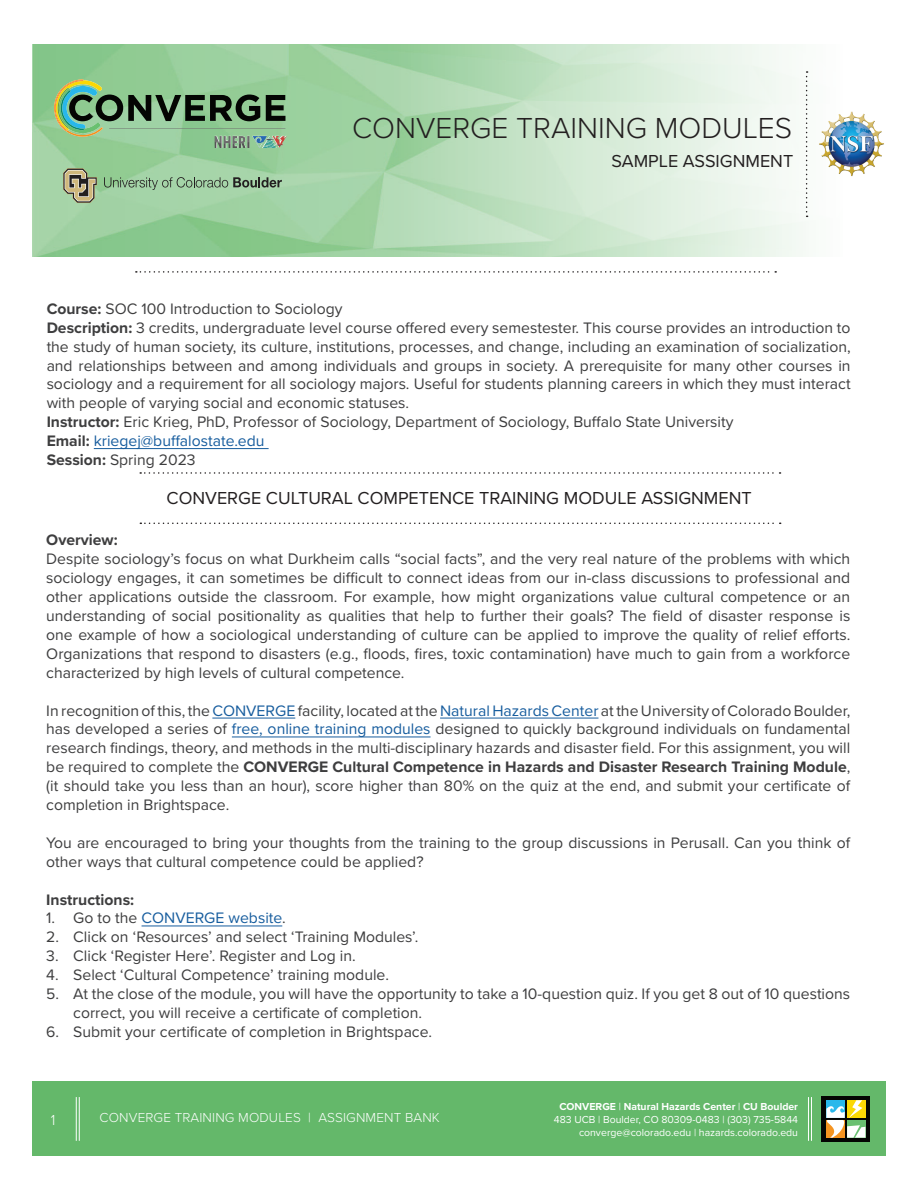
<style>
.page{position:relative;width:918px;height:1188px;background:#fff}
.page>*{position:absolute;margin:0;border:0;box-sizing:border-box;transform-origin:0 0}
.t1{font:300 30px "Proxima Nova";color:#231f20}
.t2{font:18px "Proxima Nova";color:#231f20}
.t3{font:15.75px/18.9px "Proxima Nova";color:#3e3e3f}
.t4{font:15.75px "Proxima Nova";color:#175d9e}
.t5{font:700 15.75px "Proxima Nova";color:#3e3e3f}
.t6{font:300 15px "Proxima Nova";color:#fff}
.t7{font:300 13.5px "Proxima Nova";letter-spacing:.01em;color:#fff}
.t8{font:10.5px/12.6px "Proxima Nova";color:#fff;text-align:right}
.s1{font-weight:700}
.s2{color:#175d9e}
.s3{color:#3e3e3f}
</style>
<div class="page">
<div style="left:32px;top:1082px;width:854px;height:74px;background:#64b86a"></div>
<hr style="left:79px;top:1097px;width:1px;height:44px;background:#fff">
<hr style="left:76px;top:1097px;width:1px;height:44px;background:#fff">
<div style="left:822px;top:1096px;width:48px;height:46px;background:#040503"></div>
<svg style="left:826px;top:1100px;width:39px;height:38px"></svg>
<hr style="left:811px;top:1097px;width:1px;height:44px;background:#fff">
<hr style="left:808px;top:1097px;width:1px;height:44px;background:#fff">
<hr style="left:94px;top:448px;width:175px;height:1px;background:#175d9e">
<img style="left:32px;top:45px;width:777px;height:211px">
<svg style="left:136px;top:271px;width:640px;height:2px"></svg>
<svg style="left:140px;top:472px;width:641px;height:2px"></svg>
<hr style="left:212px;top:718px;width:83px;height:1px;background:#175d9e">
<hr style="left:440px;top:718px;width:158px;height:1px;background:#175d9e">
<hr style="left:232px;top:737px;width:199px;height:1px;background:#175d9e">
<hr style="left:142px;top:926px;width:140px;height:1px;background:#175d9e">
<svg style="left:140px;top:523px;width:641px;height:1px"></svg>
<svg style="left:806px;top:71px;width:2px;height:146px"></svg>
<img style="left:252px;top:136px;width:35px;height:12px">
<svg style="left:54px;top:79px;width:231px;height:58px;background:#75a076"></svg>
<svg style="left:104px;top:177px;width:178px;height:13px;background:#87ab88"></svg>
<svg style="left:63px;top:168px;width:34px;height:35px"></svg>
<img style="left:819px;top:111px;width:65px;height:66px">
<h1 class="t1" style="left:352px;top:105px;width:442px">CONVERGE TRAINING MODULES</h1>
<p class="t2" style="left:612px;top:147px;width:183px">SAMPLE ASSIGNMENT</p>
<p class="t3" style="left:47px;top:298px;width:806px"><span class="s1">Course:</span> SOC 100 Introduction to Sociology<br><span class="s1">Description:</span> 3 credits, undergraduate level course offered every semestester. This course provides an introduction to the study of human society, its culture, institutions, processes, and change, including an examination of socialization, and relationships between and among individuals and groups in society. A prerequisite for many other courses in sociology and a requirement for all sociology majors. Useful for students planning careers in which they must interact with people of varying social and economic statuses.<br><span class="s1">Instructor:</span> Eric Krieg, PhD, Professor of Sociology, Department of Sociology, Buffalo State University<br><span class="s1">Email:</span> <span class="s2">kriegej@buffalostate.edu<br></span><span class="s1">Session:</span> Spring 2023</p>
<p class="t2" style="left:167px;top:485px;width:587px">CONVERGE CULTURAL COMPETENCE TRAINING MODULE ASSIGNMENT</p>
<p class="t5" style="left:46px;top:528px;width:73px">Overview:</p>
<p class="t3" style="left:46px;top:549px;width:806px;text-align:justify">Despite sociology’s focus on what Durkheim calls “social facts”, and the very real nature of the problems with which sociology engages, it can sometimes be difficult to connect ideas from our in-class discussions to professional and other applications outside the classroom. For example, how might organizations value cultural competence or an understanding of social positionality as qualities that help to further their goals? The field of disaster response is one example of how a sociological understanding of culture can be applied to improve the quality of relief efforts.<br>Organizations that respond to disasters (e.g., floods, fires, toxic contamination) have much to gain from a workforce characterized by high levels of cultural competence.</p>
<p class="t3" style="left:46px;top:700px;width:806px;text-align:justify">In recognition of this, the <span class="s2">CONVERGE</span> facility, located at the <span class="s2">Natural Hazards Center</span> at the University of Colorado Boulder, has developed a series of <span class="s2">free, online training modules</span> designed to quickly background individuals on fundamental research findings, theory, and methods in the multi-disciplinary hazards and disaster field. For this assignment, you will be required to complete the <span class="s1">CONVERGE Cultural Competence in Hazards and Disaster Research Training Module</span>, (it should take you less than an hour), score higher than 80% on the quiz at the end, and submit your certificate of completion in Brightspace.</p>
<p class="t3" style="left:46px;top:832px;width:805px">You are encouraged to bring your thoughts from the training to the group discussions in Perusall. Can you think of other ways that cultural competence could be applied?</p>
<p class="t5" style="left:46px;top:888px;width:89px">Instructions:</p>
<p class="t4" style="left:46px;top:906px;width:241px"><span class="s3">1. Go to the</span> CONVERGE website<span class="s3">.</span></p>
<p class="t3" style="left:46px;top:927px;width:374px">2. Click on ‘Resources’ and select ‘Training Modules’.</p>
<p class="t3" style="left:46px;top:946px;width:311px">3. Click ‘Register Here’. Register and Log in.</p>
<p class="t3" style="left:46px;top:965px;width:344px">4. Select ‘Cultural Competence’ training module.</p>
<p class="t3" style="left:73px;top:984px;width:778px;text-indent:-27px">5. At the close of the module, you will have the opportunity to take a 10-question quiz. If you get 8 out of 10 questions correct, you will receive a certificate of completion.</p>
<p class="t3" style="left:46px;top:1021px;width:387px">6. Submit your certificate of completion in Brightspace.</p>
<p class="t6" style="left:51px;top:1109px;width:6px">1</p>
<p class="t8" style="left:554px;top:1100px;width:246px"><span class="s1">CONVERGE</span> | <span class="s1">Natural Hazards Center</span> | <span class="s1">CU Boulder<br></span>483 UCB | Boulder, CO 80309-0483 | (303) 735-5844 converge@colorado.edu | hazards.colorado.edu</p>
<p class="t7" style="left:100px;top:1107px;width:342px">CONVERGE TRAINING MODULES | ASSIGNMENT BANK</p>
</div>
